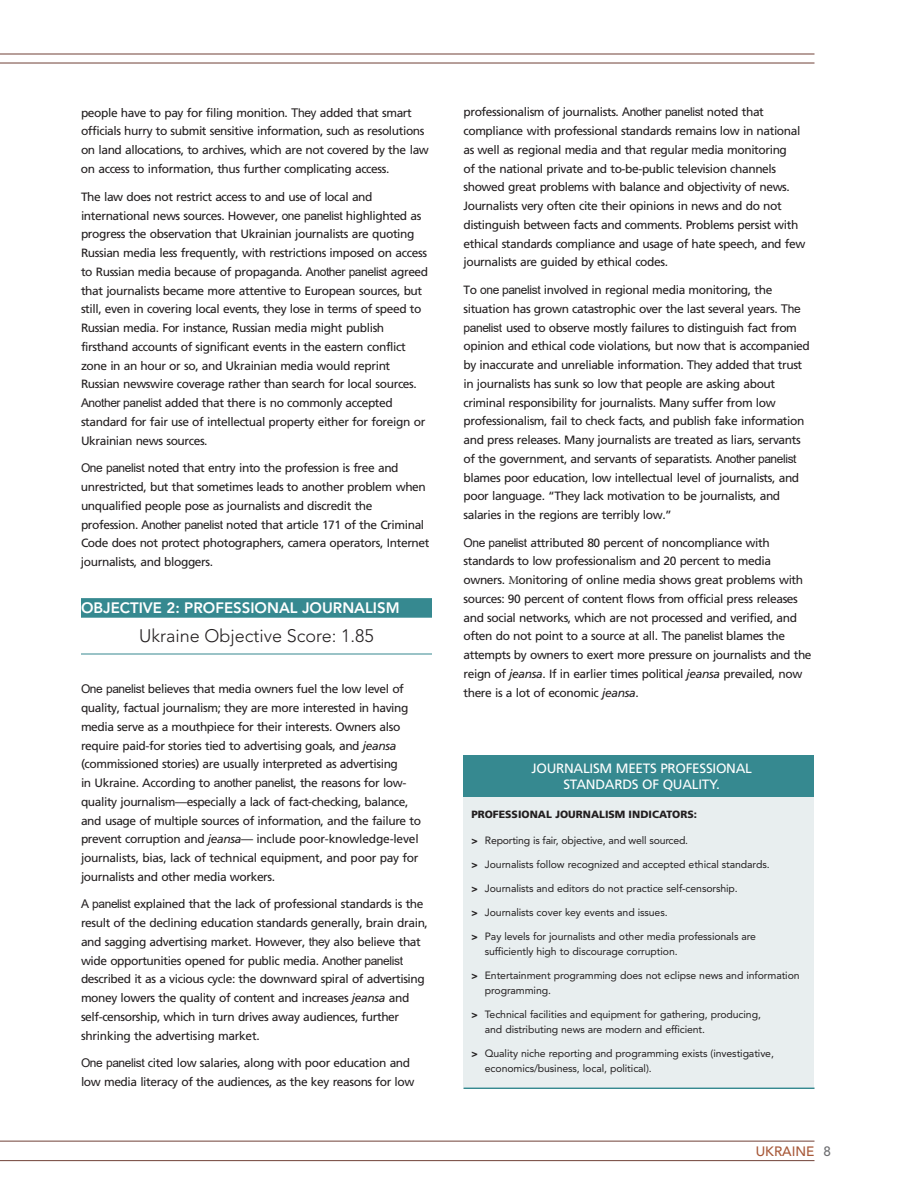
<style>
.page{position:relative;width:918px;height:1188px;background:#fff}
.page>*{position:absolute;margin:0;border:0;box-sizing:border-box;transform-origin:0 0}
.Objective_2_Score_si{font:300 18px "Avenir LT Std";color:#231f20}
.Objective_2_Head{font:800 15px "Avenir LT Std";color:#fff}
.Shadebox_Head{font:13.5px/16.5px "Frutiger LT Std";letter-spacing:-.02em;color:#fff;text-align:center}
.t1{font:500 13.5px "Avenir LT Std";color:#a75838}
.Main_Text{font:12px/18.8px "Frutiger LT Pro";letter-spacing:-.035em;color:#231f20}
.Shadebox_Text{font:10.5px/15px "Avenir LT Std";letter-spacing:-.01em;color:#231f20}
.Shadebox_Subhead{font:900 10.5px "Frutiger LT Std";color:#231f20}
.s1{font-family:"Arial"}
.s2{font-style:italic}
.s3{font-family:"Minion Pro"}
.s4{font-family:"Frutiger LT Std";font-weight:900}
.s5{color:#6c6d70}
</style>
<div class="page">
<hr style="left:0;top:54px;width:814px;height:1px;background:#704137">
<hr style="left:0;top:63px;width:814px;height:1px;background:#704137">
<hr style="left:0;top:1141px;width:814px;height:1px;background:#704137">
<hr style="left:0;top:1160px;width:814px;height:1px;background:#704137">
<div style="left:81px;top:598px;width:351px;height:15px;background:#368990"></div>
<div style="left:81px;top:612px;width:351px;height:6px;background:#368990"></div>
<hr style="left:81px;top:654px;width:351px;height:1px;background:#368990">
<div style="left:464px;top:789px;width:350px;height:298px;background:#e8eeef"></div>
<div style="left:464px;top:755px;width:350px;height:42px;background:#368990"></div>
<hr style="left:464px;top:1088px;width:350px;height:1px;background:#368990">
<p class="Main_Text" style="left:81px;top:103px;width:349px">people have to pay for filing monition. <span class="s1">They</span> added that smart officials hurry to submit sensitive information, such as resolutions on land allocations, to archives, which are not covered by the law on access to information, thus further complicating access.</p>
<p class="Main_Text" style="left:81px;top:187px;width:349px">The law does not restrict access to and use of local and international news sources. However, <span class="s1">one panelist</span> highlighted as progress the observation that Ukrainian journalists are quoting Russian media less frequently, with restrictions imposed on access to Russian media because of propaganda. <span class="s1">Another panelist</span> agreed that journalists became more attentive to European sources, but still, even in covering local events, they lose in terms of speed to Russian media. For instance, Russian media might publish firsthand accounts of significant events in the eastern conflict zone in an hour or so, and Ukrainian media would reprint Russian newswire coverage rather than search for local sources.<br><span class="s1">Another panelist</span> added that there is no commonly accepted standard for fair use of intellectual property either for foreign or Ukrainian news sources.</p>
<p class="Main_Text" style="left:81px;top:459px;width:350px"><span class="s1">One panelist</span> noted that entry into the profession is free and unrestricted, but that sometimes leads to another problem when unqualified people pose as journalists and discredit the profession. <span class="s1">Another panelist</span> noted that article 171 of the Criminal Code does not protect photographers, camera operators, Internet journalists, and bloggers.</p>
<p class="Objective_2_Head" style="left:81px;top:599px;width:320px">OBJECTIVE 2: PROFESSIONAL JOURNALISM</p>
<p class="Objective_2_Score_si" style="left:139px;top:625px;width:236px">Ukraine Objective Score: 1.85</p>
<p class="Main_Text" style="left:81px;top:680px;width:342px"><span class="s1">One panelist</span> believes that media owners fuel the low level of quality, factual journalism; they are more interested in having media serve as a mouthpiece for their interests. Owners also require paid-for stories tied to advertising goals, and <span class="s2">jeansa </span>(commissioned stories) are usually interpreted as advertising<br>in Ukraine. According to <span class="s1">another panelist</span>, the reasons for low&shy;quality journalism—especially a lack of fact-checking, balance, and usage of multiple sources of information, and the failure to prevent corruption and <span class="s2">jeansa</span>— include poor-knowledge-level journalists, bias, lack of technical equipment, and poor pay for journalists and other media workers.</p>
<p class="Main_Text" style="left:81px;top:895px;width:348px"><span class="s1">A panelist</span> explained that the lack of professional standards is the result of the declining education standards generally, brain drain, and sagging advertising market. However, <span class="s1">they</span> also believe that wide opportunities opened for public media. <span class="s1">Another panelist </span>described it as a vicious cycle: the downward spiral of advertising money lowers the quality of content and increases <span class="s2">jeansa</span> and self-censorship, which in turn drives away audiences, further shrinking the advertising market.</p>
<p class="Main_Text" style="left:81px;top:1054px;width:335px"><span class="s1">One panelist</span> cited low salaries, along with poor education and low media literacy of the audiences, as the key reasons for low</p>
<p class="Main_Text" style="left:464px;top:103px;width:343px">professionalism of journalists. <span class="s1">Another panelist</span> noted that compliance with professional standards remains low in national as well as regional media and that regular <span class="s1">m</span>edia monitoring<br>of the national private and to-be-public television channels showed great problems with balance and objectivity of news.<br>Journalists very often cite their opinions in news and do not distinguish between facts and comments. Problems persist with ethical standards compliance and usage of hate speech, and few journalists are guided by ethical codes.</p>
<p class="Main_Text" style="left:464px;top:281px;width:348px">To <span class="s1">one panelist</span> involved in regional media monitoring, the situation has grown catastrophic over the last several years. <span class="s1">The panelist</span> used to observe mostly failures to distinguish fact from opinion and ethical code violations, but now that is accompanied by inaccurate and unreliable information. <span class="s1">They</span> added that trust in journalists has sunk so low that people are asking about criminal responsibility for journalists. Many suffer from low professionalism, fail to check facts, and publish fake information and press releases. Many journalists are treated as liars, servants of the government, and servants of separatists. <span class="s1">Another panelist </span>blames poor education, low intellectual level of journalists, and poor language. “They lack motivation to be journalists, and salaries in the regions are terribly low.”</p>
<p class="Main_Text" style="left:464px;top:533px;width:350px"><span class="s1">One panelist</span> attributed 80 percent of noncompliance with standards to low professionalism and 20 percent to media owners. <span class="s3">M</span>onitoring of online media shows great problems with sources: 90 percent of content flows from official press releases and social networks, which are not processed and verified, and often do not point to a source at all. <span class="s1">The panelist</span> blames the attempts by owners to exert more pressure on journalists and the reign of <span class="s2">jeansa</span>. If in earlier times political <span class="s2">jeansa</span> prevailed, now there is a lot of economic <span class="s2">jeansa</span>.</p>
<p class="Shadebox_Head" style="left:531px;top:760px;width:222px">JOURNALISM MEETS PROFESSIONAL<br>STANDARDS OF QUALITY.</p>
<p class="Shadebox_Subhead" style="left:471px;top:808px;width:227px">PROFESSIONAL JOURNALISM INDICATORS:</p>
<p class="Shadebox_Text" style="left:471px;top:833px;width:218px"><span class="s4">&gt;</span> Reporting is fair, objective, and well sourced.</p>
<p class="Shadebox_Text" style="left:471px;top:857px;width:300px"><span class="s4">&gt;</span> Journalists follow recognized and accepted ethical standards.</p>
<p class="Shadebox_Text" style="left:471px;top:881px;width:268px"><span class="s4">&gt;</span> Journalists and editors do not practice self-censorship.</p>
<p class="Shadebox_Text" style="left:471px;top:905px;width:198px"><span class="s4">&gt;</span> Journalists cover key events and issues.</p>
<p class="Shadebox_Text" style="left:485px;top:929px;width:273px;text-indent:-14px"><span class="s4">&gt;</span> Pay levels for journalists and other media professionals are sufficiently high to discourage corruption.</p>
<p class="Shadebox_Text" style="left:485px;top:968px;width:316px;text-indent:-14px"><span class="s4">&gt;</span> Entertainment programming does not eclipse news and information programming.</p>
<p class="Shadebox_Text" style="left:485px;top:1007px;width:278px;text-indent:-14px"><span class="s4">&gt;</span> Technical facilities and equipment for gathering, producing, and distributing news are modern and efficient.</p>
<p class="Shadebox_Text" style="left:485px;top:1046px;width:291px;text-indent:-14px"><span class="s4">&gt;</span> Quality niche reporting and programming exists (investigative, economics/business, local, political).</p>
<p class="t1" style="left:756px;top:1144px;width:77px">UKRAINE <span class="s5">8</span></p>
</div>
